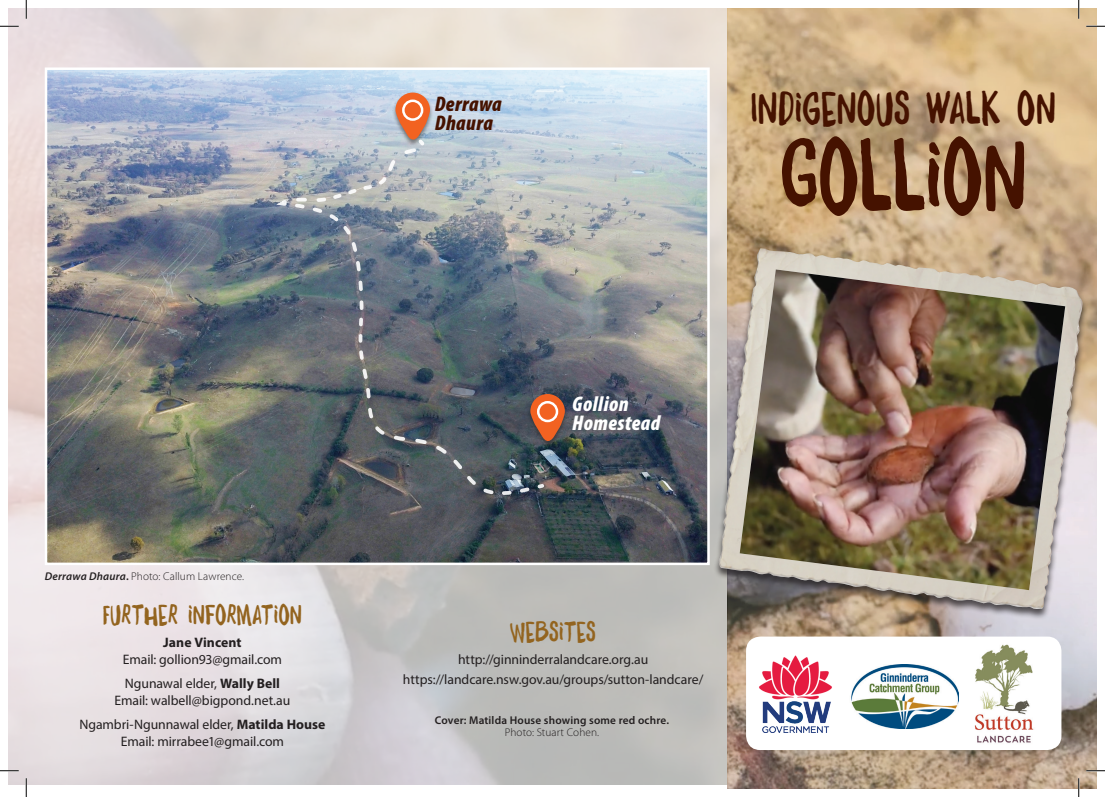
<style>
.page{position:relative;width:1105px;height:797px;background:#fff}
.page>*{position:absolute;margin:0;border:0;box-sizing:border-box;transform-origin:0 0}
.t1{font:91.25px "Daft Brush";letter-spacing:.005em;color:#451200}
.t2{font:41.25px "Daft Brush";letter-spacing:.01em;color:#451200}
.t3{font:25px "Daft Brush";letter-spacing:.015em;color:#93641f}
.t4{font:italic 900 condensed 21.25px/18.8px "Myriad Pro";letter-spacing:.02em;color:#fff}
.t5{font:italic 900 condensed 21.25px/18.8px "Myriad Pro";letter-spacing:.025em;color:#451200}
.t6{font:13.75px/24px "Myriad Pro";letter-spacing:-.005em;color:#231f20;text-align:center}
.t7{font:700 13.75px "Myriad Pro";color:#231f20}
.t8{font:300 11.25px "Myriad Pro";letter-spacing:.01em;color:#231f20}
.t9{font:600 11.25px "Myriad Pro";letter-spacing:.015em;color:#231f20}
.s1{font-weight:600;font-style:italic}
.s2{font-weight:600}
.s3{font-weight:700}
</style>
<div class="page">
<img style="left:9px;top:9px;width:719px;height:775px">
<img style="left:728px;top:9px;width:368px;height:779px">
<div style="left:713px;top:248px;width:375px;height:372px;background:#231f20;opacity:.75"></div>
<img style="left:717px;top:248px;width:354px;height:361px">
<img style="left:740px;top:269px;width:325px;height:321px">
<img style="left:48px;top:70px;width:659px;height:492px">
<div style="left:45px;top:67px;width:665px;height:498px;border:2px solid #fff"></div>
<div style="left:526px;top:393px;width:43px;height:55px;background:#231f20;opacity:.5"></div>
<svg style="left:545px;top:394px;width:20px;height:52px"></svg>
<div style="left:537px;top:401px;width:21px;height:21px;border:2px solid #fff;border-radius:50%"></div>
<div style="left:392px;top:92px;width:42px;height:55px;background:#231f20;opacity:.5"></div>
<svg style="left:395px;top:93px;width:35px;height:45px"></svg>
<div style="left:402px;top:99px;width:21px;height:22px;border:2px solid #fff;border-radius:50%"></div>
<div style="left:746px;top:636px;width:315px;height:114px;background:#fff;border-radius:14px"></div>
<img style="left:974px;top:644px;width:60px;height:99px">
<img style="left:851px;top:664px;width:107px;height:65px">
<img style="left:759px;top:655px;width:73px;height:77px">
<img style="left:275px;top:138px;width:270px;height:358px">
<svg style="left:0;top:25px;width:19px;height:2px"></svg>
<svg style="left:1086px;top:25px;width:19px;height:2px"></svg>
<svg style="left:0;top:770px;width:19px;height:1px"></svg>
<svg style="left:1086px;top:770px;width:19px;height:1px"></svg>
<svg style="left:25px;top:0;width:2px;height:19px"></svg>
<svg style="left:25px;top:778px;width:2px;height:19px"></svg>
<svg style="left:1078px;top:0;width:1px;height:19px"></svg>
<svg style="left:1078px;top:778px;width:1px;height:19px"></svg>
<p class="t8" style="left:45px;top:570px;width:201px"><span class="s1">Derrawa Dhaura</span><span class="s2">.</span> Photo: Callum Lawrence.</p>
<h3 class="t3" style="left:103px;top:597px;width:200px">FURTHER INFORMATION</h3>
<p class="t7" style="left:163px;top:633px;width:80px">Jane Vincent</p>
<p class="t6" style="left:123px;top:647px;width:161px;text-align:left">Email: gollion93@gmail.com<br>Ngunawal elder, <span class="s3">Wally Bell</span></p>
<p class="t6" style="left:79px;top:688px;width:248px">Email: walbell@bigpond.net.au<br>Ngambri-Ngunnawal elder, <span class="s3">Matilda House</span></p>
<p class="t6" style="left:121px;top:728px;width:165px">Email: mirrabee1@gmail.com</p>
<h3 class="t5" style="left:435px;top:95px;width:68px">Derrawa<br>Dhaura</h3>
<h3 class="t4" style="left:572px;top:395px;width:89px">Gollion<br>Homestead</h3>
<h2 class="t2" style="left:751px;top:80px;width:306px">INDIGENOUS WALK ON</h2>
<h1 class="t1" style="left:780px;top:114px;width:247px">GOLLION</h1>
<h3 class="t3" style="left:510px;top:614px;width:87px">WEBSITES</h3>
<p class="t6" style="left:403px;top:648px;width:302px;line-height:20.4px">http://ginninderralandcare.org.au https://landcare.nsw.gov.au/groups/sutton-landcare/</p>
<p class="t9" style="left:435px;top:714px;width:236px">Cover: Matilda House showing some red ochre.</p>
<p class="t8" style="left:505px;top:726px;width:96px">Photo: Stuart Cohen.</p>
</div>
